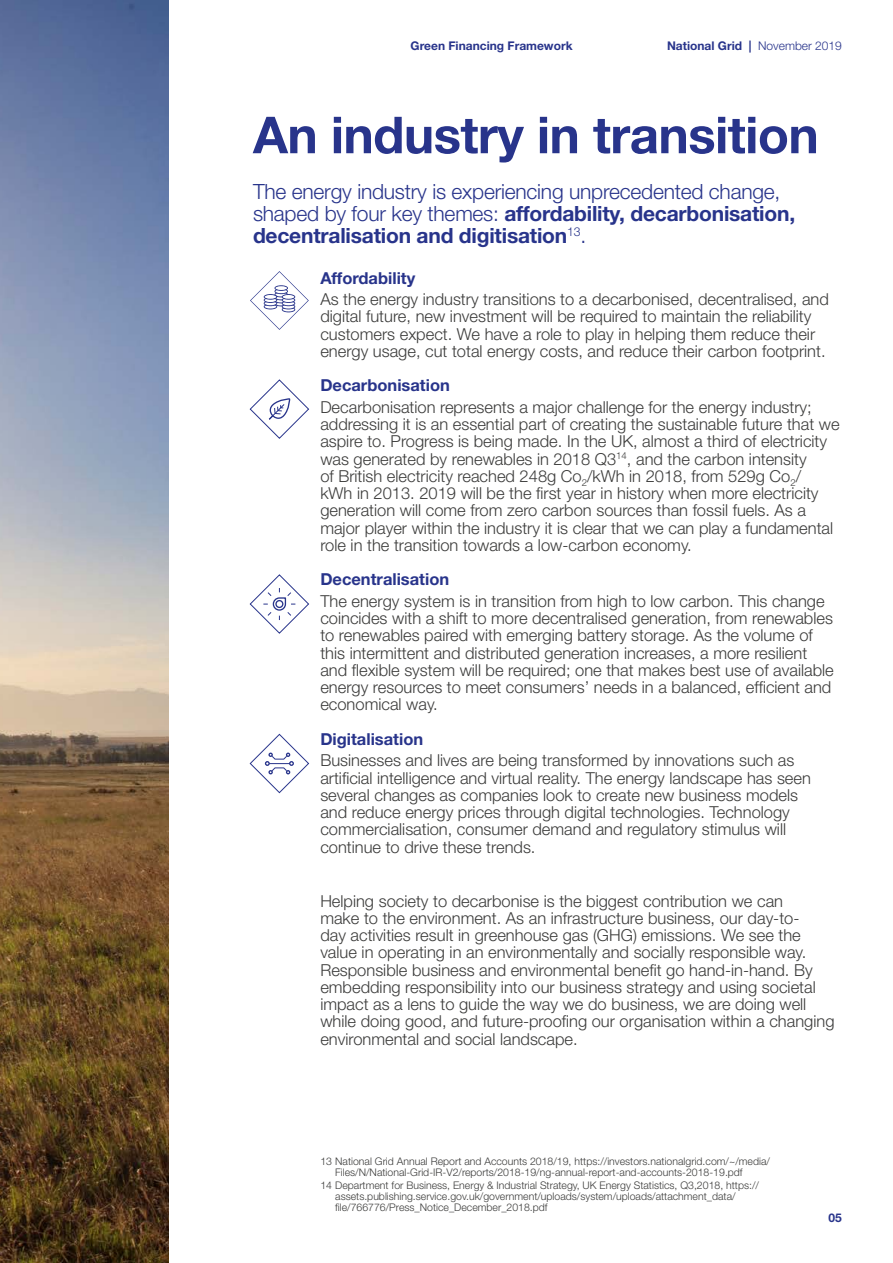
<style>
.page{position:relative;width:893px;height:1263px;background:#fff}
.page>*{position:absolute;margin:0;border:0;box-sizing:border-box;transform-origin:0 0}
.t1{font:700 51px "Helvetica Neue";letter-spacing:-.01em;color:#28348b}
.t2{font:300 21px/22px "Helvetica Neue";letter-spacing:-.01em;color:#28348b}
.t3{font:300 16.5px/17.2px "Helvetica Neue";color:#3c3c3b}
.t4{font:700 16.5px "Helvetica Neue";color:#28348b}
.t5{font:700 12px "Helvetica Neue";color:#28348b}
.t6{font:300 10.5px/11.1px "Helvetica Neue";color:#3c3c3b}
.s1{font-weight:300}
.s2{font-weight:700}
</style>
<div class="page">
<svg style="left:250px;top:271px;width:59px;height:59px"></svg>
<img style="left:0;top:0;width:169px;height:1263px">
<svg style="left:249px;top:574px;width:60px;height:60px"></svg>
<svg style="left:249px;top:733px;width:60px;height:60px"></svg>
<svg style="left:249px;top:379px;width:60px;height:60px"></svg>
<p class="t5" style="left:411px;top:38px;width:163px">Green Financing Framework</p>
<p class="t5" style="left:667px;top:38px;width:176px">National Grid | <span class="s1">November 2019</span></p>
<h1 class="t1" style="left:253px;top:103px;width:567px">An industry in transition</h1>
<p class="t2" style="left:253px;top:180px;width:544px">The energy industry is experiencing unprecedented change, shaped by four key themes: <span class="s2">affordability, decarbonisation, decentralisation and digitisation</span><sup>13</sup>.</p>
<p class="t4" style="left:320px;top:268px;width:96px">Affordability</p>
<p class="t3" style="left:320px;top:290px;width:510px">As the energy industry transitions to a decarbonised, decentralised, and digital future, new investment will be required to maintain the reliability customers expect. We have a role to play in helping them reduce their energy usage, cut total energy costs, and reduce their carbon footprint.</p>
<p class="t4" style="left:320px;top:375px;width:131px">Decarbonisation</p>
<p class="t3" style="left:320px;top:398px;width:521px">Decarbonisation represents a major challenge for the energy industry; addressing it is an essential part of creating the sustainable future that we aspire to. Progress is being made. In the UK, almost a third of electricity was generated by renewables in 2018 Q3<sup>14</sup>, and the carbon intensity<br>of British electricity reached 248g Co<sub>2</sub>/kWh in 2018, from 529g Co<sub>2</sub>/<br>kWh in 2013. 2019 will be the first year in history when more electricity generation will come from zero carbon sources than fossil fuels. As a major player within the industry it is clear that we can play a fundamental role in the transition towards a low-carbon economy.</p>
<p class="t4" style="left:320px;top:569px;width:130px">Decentralisation</p>
<p class="t3" style="left:320px;top:592px;width:515px">The energy system is in transition from high to low carbon. This change coincides with a shift to more decentralised generation, from renewables to renewables paired with emerging battery storage. As the volume of this intermittent and distributed generation increases, a more resilient and flexible system will be required; one that makes best use of available energy resources to meet consumers’ needs in a balanced, efficient and economical way.</p>
<p class="t4" style="left:320px;top:729px;width:104px">Digitalisation</p>
<p class="t3" style="left:320px;top:751px;width:492px">Businesses and lives are being transformed by innovations such as artificial intelligence and virtual reality. The energy landscape has seen several changes as companies look to create new business models and reduce energy prices through digital technologies. Technology commercialisation, consumer demand and regulatory stimulus will continue to drive these trends.</p>
<p class="t3" style="left:320px;top:892px;width:516px">Helping society to decarbonise is the biggest contribution we can<br>make to the environment. As an infrastructure business, our day-to-<br>day activities result in greenhouse gas (GHG) emissions. We see the value in operating in an environmentally and socially responsible way.<br>Responsible business and environmental benefit go hand-in-hand. By embedding responsibility into our business strategy and using societal impact as a lens to guide the way we do business, we are doing well while doing good, and future-proofing our organisation within a changing environmental and social landscape.</p>
<p class="t6" style="left:335px;top:1155px;width:436px;text-indent:-15px">13 National Grid Annual Report and Accounts 2018/19, https://investors.nationalgrid.com/~/media/<br>Files/N/National-Grid-IR-V2/reports/2018-19/ng-annual-report-and-accounts-2018-19.pdf</p>
<p class="t6" style="left:335px;top:1179px;width:425px;text-indent:-15px">14 Department for Business, Energy &amp; Industrial Strategy, UK Energy Statistics, Q3,2018, https:// assets.publishing.service.gov.uk/government/uploads/system/uploads/attachment_data/ file/766776/Press_Notice_December_2018.pdf</p>
<p class="t5" style="left:829px;top:1210px;width:15px">05</p>
</div>
